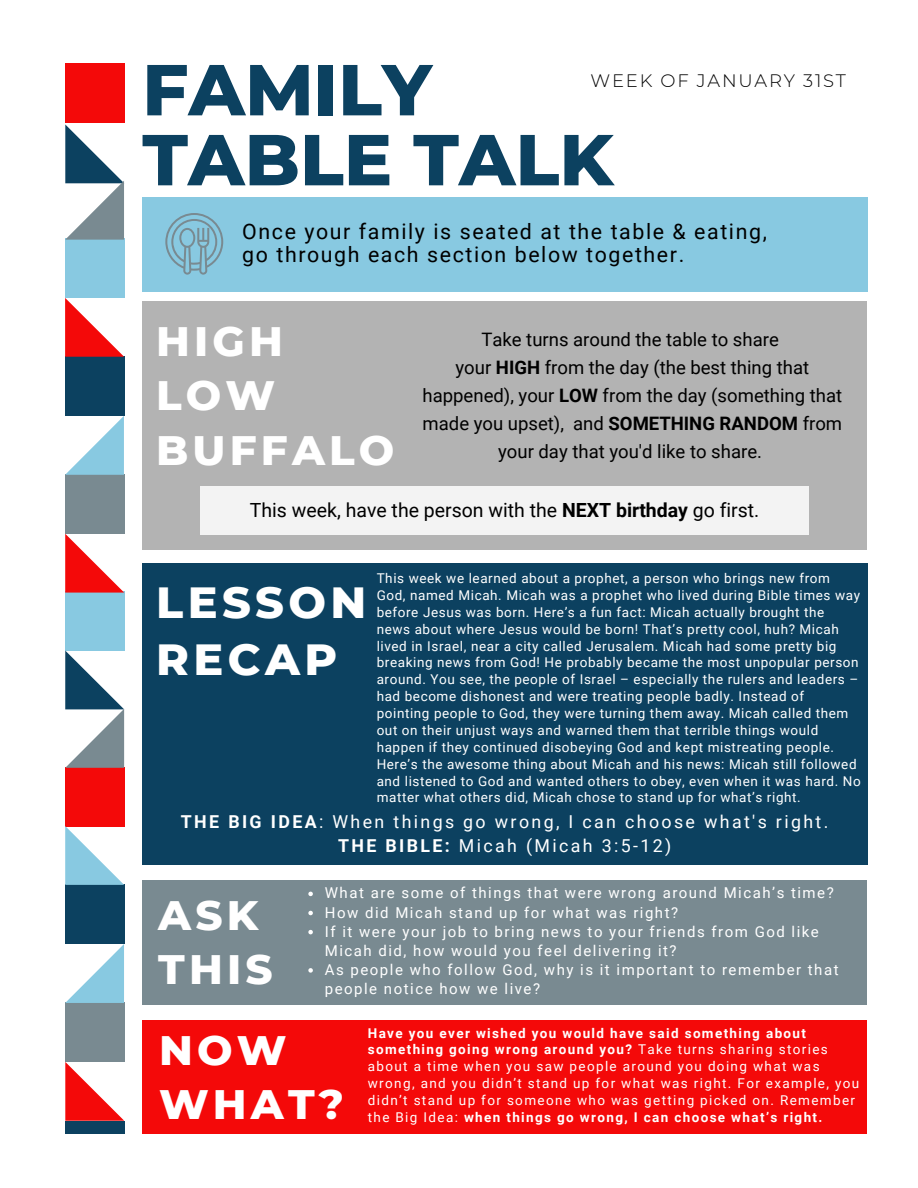
<style>
.page{position:relative;width:918px;height:1188px;background:#fff}
.page>*{position:absolute;margin:0;border:0;box-sizing:border-box;transform-origin:0 0}
.t1{font:800 72px "Montserrat";color:#0c4160}
.t2{font:800 44.55px/57.6px "Montserrat";letter-spacing:.1em;color:#fff}
.t3{font:800 42px/54.3px "Montserrat";letter-spacing:.1em;color:#fff}
.t4{font:21.3px "Roboto";letter-spacing:.075em;color:#000}
.t5{font:19.5px "Roboto";color:#000}
.t6{font:18.6px/27.8px "Roboto";color:#000;text-align:center}
.t7{font:300 18px "Montserrat";letter-spacing:.1em;color:#000}
.t8{font:17.85px "Roboto";letter-spacing:.135em;color:#fff}
.t9{font:15px/19.2px "Roboto";letter-spacing:.1em;color:#fff}
.t10{font:13.5px/16.8px "Roboto";letter-spacing:.045em;color:#fff}
.t11{font:13.5px/16.8px "Roboto";letter-spacing:.1em;color:#fff}
.s1{font-weight:700}
</style>
<div class="page">
<div style="left:142px;top:197px;width:725px;height:94px;background:#88c9e1"></div>
<svg style="left:165px;top:213px;width:58px;height:62px"></svg>
<div style="left:142px;top:301px;width:725px;height:249px;background:#b3b3b3"></div>
<div style="left:200px;top:486px;width:609px;height:48px;background:#f3f3f3"></div>
<div style="left:142px;top:563px;width:726px;height:302px;background:#0c4160"></div>
<div style="left:142px;top:881px;width:725px;height:124px;background:#798a91"></div>
<svg style="left:308px;top:892px;width:5px;height:4px"></svg>
<svg style="left:308px;top:911px;width:5px;height:4px"></svg>
<svg style="left:308px;top:930px;width:5px;height:4px"></svg>
<svg style="left:308px;top:968px;width:5px;height:5px"></svg>
<div style="left:142px;top:1021px;width:725px;height:113px;background:#f40909"></div>
<div style="left:65px;top:63px;width:59px;height:60px;background:#f40909"></div>
<div style="left:65px;top:592px;width:59px;height:59px;background:#88c9e1"></div>
<div style="left:65px;top:239px;width:59px;height:59px;background:#88c9e1"></div>
<div style="left:65px;top:767px;width:59px;height:59px;background:#f40909"></div>
<div style="left:65px;top:475px;width:59px;height:59px;background:#798a91"></div>
<div style="left:65px;top:1003px;width:59px;height:59px;background:#798a91"></div>
<div style="left:65px;top:356px;width:59px;height:59px;background:#0c4160"></div>
<div style="left:65px;top:884px;width:59px;height:60px;background:#0c4160"></div>
<svg style="left:65px;top:124px;width:59px;height:116px"></svg>
<svg style="left:65px;top:651px;width:59px;height:117px"></svg>
<svg style="left:65px;top:416px;width:59px;height:59px"></svg>
<svg style="left:65px;top:944px;width:59px;height:59px"></svg>
<svg style="left:65px;top:298px;width:59px;height:59px"></svg>
<svg style="left:65px;top:826px;width:59px;height:59px"></svg>
<svg style="left:65px;top:534px;width:59px;height:59px"></svg>
<svg style="left:65px;top:1062px;width:59px;height:59px"></svg>
<div style="left:65px;top:1121px;width:59px;height:13px;background:#0c4160"></div>
<p class="t1" style="left:142px;top:46px;width:291px">FAMILY</p>
<p class="t1" style="left:142px;top:116px;width:473px">TABLE TALK</p>
<p class="t7" style="left:591px;top:70px;width:257px">WEEK OF JANUARY 31ST</p>
<p class="t4" style="left:242px;top:219px;width:526px">Once your family is seated at the table &amp; eating,</p>
<p class="t4" style="left:242px;top:242px;width:444px">go through each section below together.</p>
<p class="t3" style="left:156px;top:313px;width:128px">HIGH</p>
<p class="t3" style="left:156px;top:368px;width:121px">LOW</p>
<p class="t3" style="left:156px;top:423px;width:240px">BUFFALO</p>
<p class="t5" style="left:250px;top:499px;width:511px">This week, have the person with the <span class="s1">NEXT birthday</span> go first.</p>
<p class="t6" style="left:481px;top:326px;width:299px">Take turns around the table to share</p>
<p class="t6" style="left:423px;top:354px;width:421px">your <span class="s1">HIGH</span> from the day (the best thing that happened), your <span class="s1">LOW</span> from the day (something that made you upset), and <span class="s1">SOMETHING RANDOM</span> from your day that you'd like to share.</p>
<p class="t2" style="left:156px;top:573px;width:212px">LESSON<br>RECAP</p>
<p class="t10" style="left:377px;top:570px;width:486px">This week we learned about a prophet, a person who brings new from God, named Micah. Micah was a prophet who lived during Bible times way before Jesus was born. Here’s a fun fact: Micah actually brought the news about where Jesus would be born! That’s pretty cool, huh? Micah lived in Israel, near a city called Jerusalem. Micah had some pretty big breaking news from God! He probably became the most unpopular person around. You see, the people of Israel – especially the rulers and leaders – had become dishonest and were treating people badly. Instead of<br>pointing people to God, they were turning them away. Micah called them out on their unjust ways and warned them that terrible things would happen if they continued disobeying God and kept mistreating people.<br>Here’s the awesome thing about Micah and his news: Micah still followed and listened to God and wanted others to obey, even when it was hard. No matter what others did, Micah chose to stand up for what’s right.</p>
<p class="t8" style="left:181px;top:812px;width:649px"><span class="s1">THE BIG IDEA</span>: When things go wrong, I can choose what's right.</p>
<p class="t8" style="left:338px;top:836px;width:335px"><span class="s1">THE BIBLE:</span> Micah (Micah 3:5-12)</p>
<p class="t3" style="left:158px;top:888px;width:116px">ASK<br>THIS</p>
<p class="t9" style="left:325px;top:884px;width:510px">What are some of things that were wrong around Micah’s time?</p>
<p class="t9" style="left:325px;top:903px;width:355px">How did Micah stand up for what was right?</p>
<p class="t9" style="left:325px;top:922px;width:496px">If it were your job to bring news to your friends from God like<br>Micah did, how would you feel delivering it?</p>
<p class="t9" style="left:325px;top:960px;width:515px">As people who follow God, why is it important to remember that people notice how we live?</p>
<p class="t3" style="left:159px;top:1023px;width:186px;line-height:53.6px">NOW<br>WHAT?</p>
<p class="t11" style="left:368px;top:1025px;width:493px"><span class="s1">Have you ever wished you would have said something about something going wrong around you?</span> Take turns sharing stories about a time when you saw people around you doing what was wrong, and you didn’t stand up for what was right. For example, you didn’t stand up for someone who was getting picked on. Remember the Big Idea: <span class="s1">when things go wrong, I can choose what’s right.</span></p>
</div>
